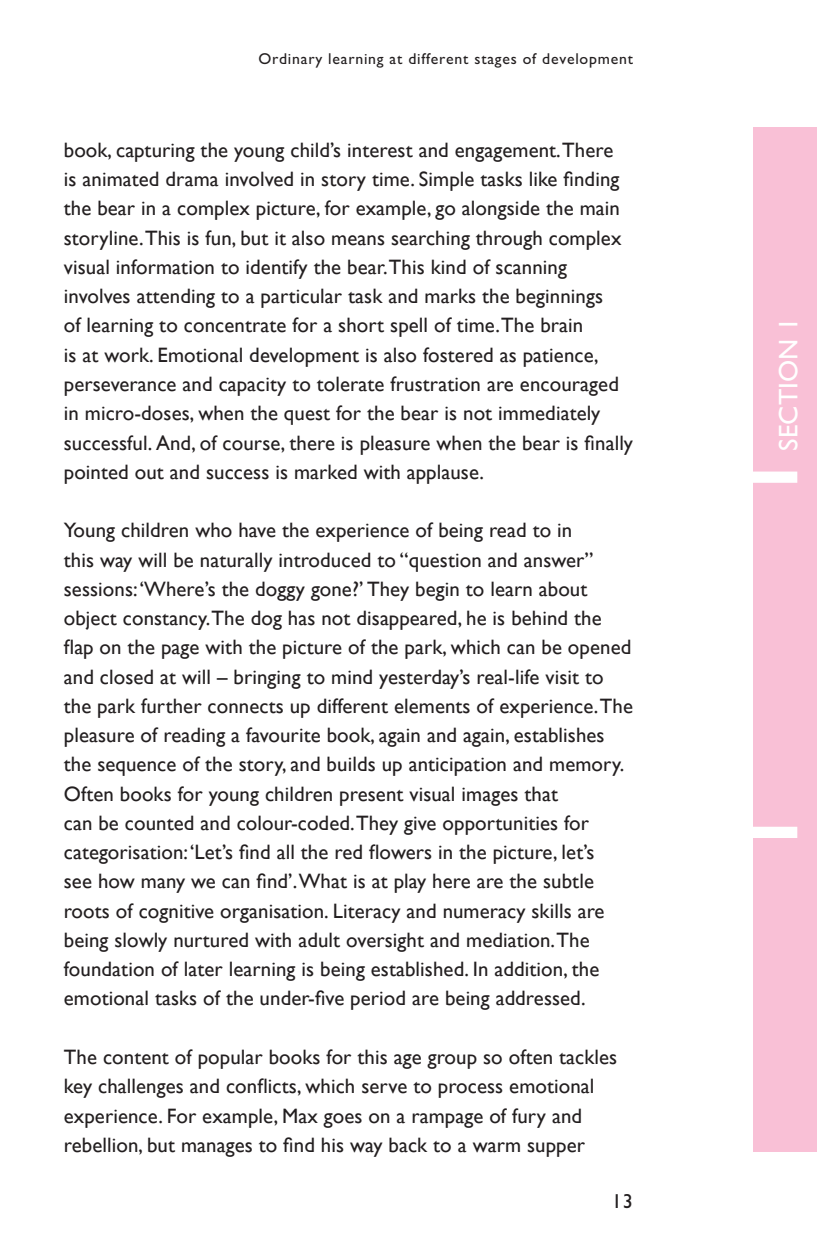
<style>
.page{position:relative;width:817px;height:1257px;background:#fff}
.page>*{position:absolute;margin:0;border:0;box-sizing:border-box;transform-origin:0 0}
.t1{font:27px "M Gill Sans";letter-spacing:.005em;color:#fff}
.Section1_body_text{font:20.7px/29.2px "Gill Sans";letter-spacing:.005em;color:#231f20}
.t2{font:20.25px "M Gill Sans";color:#231f20}
.t3{font:15.75px "M Gill Sans";letter-spacing:.05em;color:#231f20}
</style>
<div class="page">
<div style="left:753px;top:128px;width:63px;height:1024px;background:#f9c0d6"></div>
<div style="left:708px;top:471px;width:89px;height:12px;background:#fff"></div>
<div style="left:708px;top:826px;width:89px;height:12px;background:#fff"></div>
<p class="t3" style="left:258px;top:50px;width:376px">Ordinary learning at different stages of development</p>
<p class="Section1_body_text" style="left:64px;top:135px;width:570px">book, capturing the young child’s interest and engagement. There<br>is animated drama involved in story time. Simple tasks like finding the bear in a complex picture, for example, go alongside the main storyline. This is fun, but it also means searching through complex visual information to identify the bear. This kind of scanning involves attending to a particular task and marks the beginnings<br>of learning to concentrate for a short spell of time. The brain<br>is at work. Emotional development is also fostered as patience, perseverance and capacity to tolerate frustration are encouraged in micro-doses, when the quest for the bear is not immediately successful. And, of course, there is pleasure when the bear is finally pointed out and success is marked with applause.</p>
<p class="Section1_body_text" style="left:64px;top:515px;width:570px">Young children who have the experience of being read to in<br>this way will be naturally introduced to “question and answer” sessions: ‘Where’s the doggy gone?’ They begin to learn about object constancy. The dog has not disappeared, he is behind the flap on the page with the picture of the park, which can be opened and closed at will – bringing to mind yesterday’s real-life visit to the park further connects up different elements of experience. The pleasure of reading a favourite book, again and again, establishes the sequence of the story, and builds up anticipation and memory.<br>Often books for young children present visual images that<br>can be counted and colour-coded. They give opportunities for categorisation: ‘Let’s find all the red flowers in the picture, let’s<br>see how many we can find’. What is at play here are the subtle roots of cognitive organisation. Literacy and numeracy skills are being slowly nurtured with adult oversight and mediation. The foundation of later learning is being established. In addition, the emotional tasks of the under-five period are being addressed.</p>
<p class="Section1_body_text" style="left:64px;top:1042px;width:555px">The content of popular books for this age group so often tackles key challenges and conflicts, which serve to process emotional experience. For example, Max goes on a rampage of fury and rebellion, but manages to find his way back to a warm supper</p>
<p class="t2" style="left:611px;top:1190px;width:23px">13</p>
<h1 class="t1" style="left:773px;top:451px;width:135px;rotate:-90deg">SECTION 1</h1>
</div>
